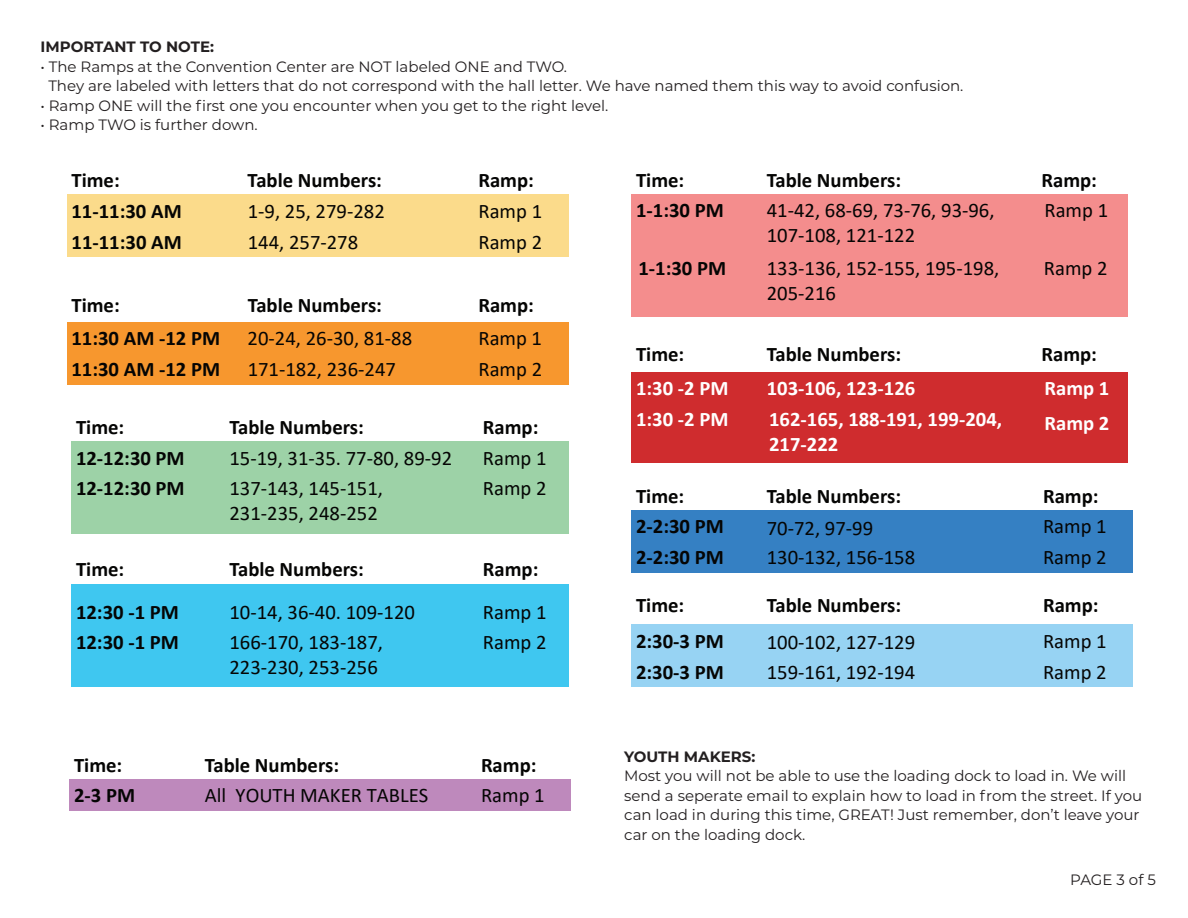
<style>
.page{position:relative;width:1188px;height:918px;background:#fff}
.page>*{position:absolute;margin:0;border:0;box-sizing:border-box;transform-origin:0 0}
.t1{font:20.7px/24.9px "Calibri";color:#050504}
.t2{font:700 20.7px "Calibri";color:#050504}
.t3{font:700 20.7px "Calibri";color:#fff}
.Heading{font:15px/19.5px "Montserrat";color:#231f20}
.Heading-2{font:700 15px "Montserrat";color:#231f20}
</style>
<div class="page">
<div style="left:69px;top:779px;width:502px;height:31px;background:#be89bc"></div>
<div style="left:631px;top:510px;width:502px;height:63px;background:#3580c3"></div>
<div style="left:631px;top:624px;width:502px;height:63px;background:#97d3f3"></div>
<div style="left:67px;top:195px;width:501px;height:62px;background:#fbdb8b"></div>
<div style="left:67px;top:322px;width:501px;height:62px;background:#f7972e"></div>
<div style="left:71px;top:441px;width:498px;height:93px;background:#9dd2a7"></div>
<div style="left:71px;top:584px;width:498px;height:102px;background:#3fc7f0"></div>
<div style="left:631px;top:194px;width:497px;height:123px;background:#f48d8d"></div>
<div style="left:631px;top:372px;width:497px;height:91px;background:#cf2c2e"></div>
<p class="Heading-2" style="left:40px;top:36px;width:175px">IMPORTANT TO NOTE:</p>
<p class="Heading" style="left:48px;top:56px;width:917px;text-indent:-8px">• The Ramps at the Convention Center are NOT labeled ONE and TWO.<br>They are labeled with letters that do not correspond with the hall letter. We have named them this way to avoid confusion.</p>
<p class="Heading" style="left:40px;top:95px;width:569px">• Ramp ONE will the first one you encounter when you get to the right level.</p>
<p class="Heading" style="left:40px;top:115px;width:219px">• Ramp TWO is further down.</p>
<p class="t2" style="left:71px;top:166px;width:50px">Time:</p>
<p class="t2" style="left:248px;top:166px;width:136px">Table Numbers:</p>
<p class="t2" style="left:478px;top:166px;width:57px">Ramp:</p>
<p class="t2" style="left:71px;top:196px;width:112px">11-11:30 AM</p>
<p class="t1" style="left:248px;top:198px;width:139px">1-9, 25, 279-282</p>
<p class="t1" style="left:478px;top:198px;width:65px">Ramp 1</p>
<p class="t2" style="left:72px;top:227px;width:112px">11-11:30 AM</p>
<p class="t1" style="left:248px;top:229px;width:112px">144, 257-278</p>
<p class="t1" style="left:479px;top:229px;width:65px">Ramp 2</p>
<p class="t2" style="left:71px;top:290px;width:50px">Time:</p>
<p class="t2" style="left:248px;top:290px;width:136px">Table Numbers:</p>
<p class="t2" style="left:478px;top:290px;width:57px">Ramp:</p>
<p class="t2" style="left:71px;top:324px;width:150px">11:30 AM -12 PM</p>
<p class="t1" style="left:248px;top:325px;width:166px">20-24, 26-30, 81-88</p>
<p class="t1" style="left:478px;top:325px;width:65px">Ramp 1</p>
<p class="t2" style="left:71px;top:354px;width:150px">11:30 AM -12 PM</p>
<p class="t1" style="left:248px;top:356px;width:150px">171-182, 236-247</p>
<p class="t1" style="left:478px;top:356px;width:65px">Ramp 2</p>
<p class="t2" style="left:76px;top:412px;width:50px">Time:</p>
<p class="t2" style="left:229px;top:412px;width:136px">Table Numbers:</p>
<p class="t2" style="left:483px;top:412px;width:57px">Ramp:</p>
<p class="t2" style="left:76px;top:443px;width:110px">12-12:30 PM</p>
<p class="t1" style="left:229px;top:445px;width:224px">15-19, 31-35. 77-80, 89-92</p>
<p class="t1" style="left:483px;top:445px;width:65px">Ramp 1</p>
<p class="t2" style="left:76px;top:474px;width:110px">12-12:30 PM</p>
<p class="t1" style="left:229px;top:475px;width:155px">137-143, 145-151,<br>231-235, 248-252</p>
<p class="t1" style="left:483px;top:475px;width:65px">Ramp 2</p>
<p class="t2" style="left:76px;top:555px;width:50px">Time:</p>
<p class="t2" style="left:229px;top:555px;width:136px">Table Numbers:</p>
<p class="t2" style="left:483px;top:555px;width:57px">Ramp:</p>
<p class="t2" style="left:76px;top:597px;width:104px">12:30 -1 PM</p>
<p class="t1" style="left:229px;top:599px;width:187px">10-14, 36-40. 109-120</p>
<p class="t1" style="left:483px;top:599px;width:65px">Ramp 1</p>
<p class="t2" style="left:76px;top:628px;width:104px">12:30 -1 PM</p>
<p class="t1" style="left:229px;top:630px;width:155px">166-170, 183-187,<br>223-230, 253-256</p>
<p class="t1" style="left:483px;top:630px;width:65px">Ramp 2</p>
<p class="t2" style="left:74px;top:750px;width:50px">Time:</p>
<p class="t2" style="left:205px;top:750px;width:136px">Table Numbers:</p>
<p class="t2" style="left:481px;top:750px;width:57px">Ramp:</p>
<p class="t2" style="left:74px;top:781px;width:63px">2-3 PM</p>
<p class="t1" style="left:205px;top:783px;width:225px">All YOUTH MAKER TABLES</p>
<p class="t1" style="left:481px;top:783px;width:65px">Ramp 1</p>
<p class="t2" style="left:636px;top:165px;width:50px">Time:</p>
<p class="t2" style="left:767px;top:165px;width:136px">Table Numbers:</p>
<p class="t2" style="left:1042px;top:165px;width:57px">Ramp:</p>
<p class="t2" style="left:636px;top:196px;width:89px">1-1:30 PM</p>
<p class="t1" style="left:767px;top:198px;width:229px">41-42, 68-69, 73-76, 93-96,<br>107-108, 121-122</p>
<p class="t1" style="left:1045px;top:198px;width:65px">Ramp 1</p>
<p class="t2" style="left:638px;top:254px;width:89px">1-1:30 PM</p>
<p class="t1" style="left:767px;top:256px;width:234px">133-136, 152-155, 195-198,<br>205-216</p>
<p class="t1" style="left:1044px;top:256px;width:65px">Ramp 2</p>
<p class="t2" style="left:636px;top:339px;width:50px">Time:</p>
<p class="t2" style="left:767px;top:339px;width:136px">Table Numbers:</p>
<p class="t2" style="left:1042px;top:339px;width:57px">Ramp:</p>
<p class="t3" style="left:636px;top:374px;width:94px">1:30 -2 PM</p>
<p class="t3" style="left:767px;top:374px;width:150px">103-106, 123-126</p>
<p class="t3" style="left:1045px;top:374px;width:66px">Ramp 1</p>
<p class="t3" style="left:636px;top:405px;width:94px">1:30 -2 PM</p>
<p class="t3" style="left:769px;top:405px;width:235px">162-165, 188-191, 199-204,</p>
<p class="t3" style="left:1045px;top:408px;width:66px">Ramp 2</p>
<p class="t3" style="left:769px;top:429px;width:71px">217-222</p>
<p class="t2" style="left:636px;top:481px;width:50px">Time:</p>
<p class="t2" style="left:767px;top:481px;width:136px">Table Numbers:</p>
<p class="t2" style="left:1043px;top:481px;width:57px">Ramp:</p>
<p class="t2" style="left:636px;top:512px;width:89px">2-2:30 PM</p>
<p class="t1" style="left:1043px;top:514px;width:65px">Ramp 1</p>
<p class="t2" style="left:636px;top:543px;width:89px">2-2:30 PM</p>
<p class="t1" style="left:767px;top:544px;width:150px">130-132, 156-158</p>
<p class="t1" style="left:767px;top:515px;width:108px">70-72, 97-99</p>
<p class="t1" style="left:1043px;top:544px;width:65px">Ramp 2</p>
<p class="t2" style="left:636px;top:591px;width:50px">Time:</p>
<p class="t2" style="left:767px;top:591px;width:136px">Table Numbers:</p>
<p class="t2" style="left:1043px;top:591px;width:57px">Ramp:</p>
<p class="t2" style="left:636px;top:626px;width:89px">2:30-3 PM</p>
<p class="t1" style="left:1043px;top:628px;width:65px">Ramp 1</p>
<p class="t2" style="left:636px;top:657px;width:89px">2:30-3 PM</p>
<p class="t1" style="left:767px;top:659px;width:150px">159-161, 192-194</p>
<p class="t1" style="left:767px;top:629px;width:150px">100-102, 127-129</p>
<p class="t1" style="left:1043px;top:659px;width:65px">Ramp 2</p>
<p class="Heading-2" style="left:624px;top:746px;width:133px">YOUTH MAKERS:</p>
<p class="Heading" style="left:624px;top:766px;width:519px">Most you will not be able to use the loading dock to load in. We will send a seperate email to explain how to load in from the street. If you can load in during this time, GREAT! Just remember, don’t leave your car on the loading dock.</p>
<p class="Heading" style="left:1070px;top:869px;width:87px">PAGE 3 of 5</p>
</div>
